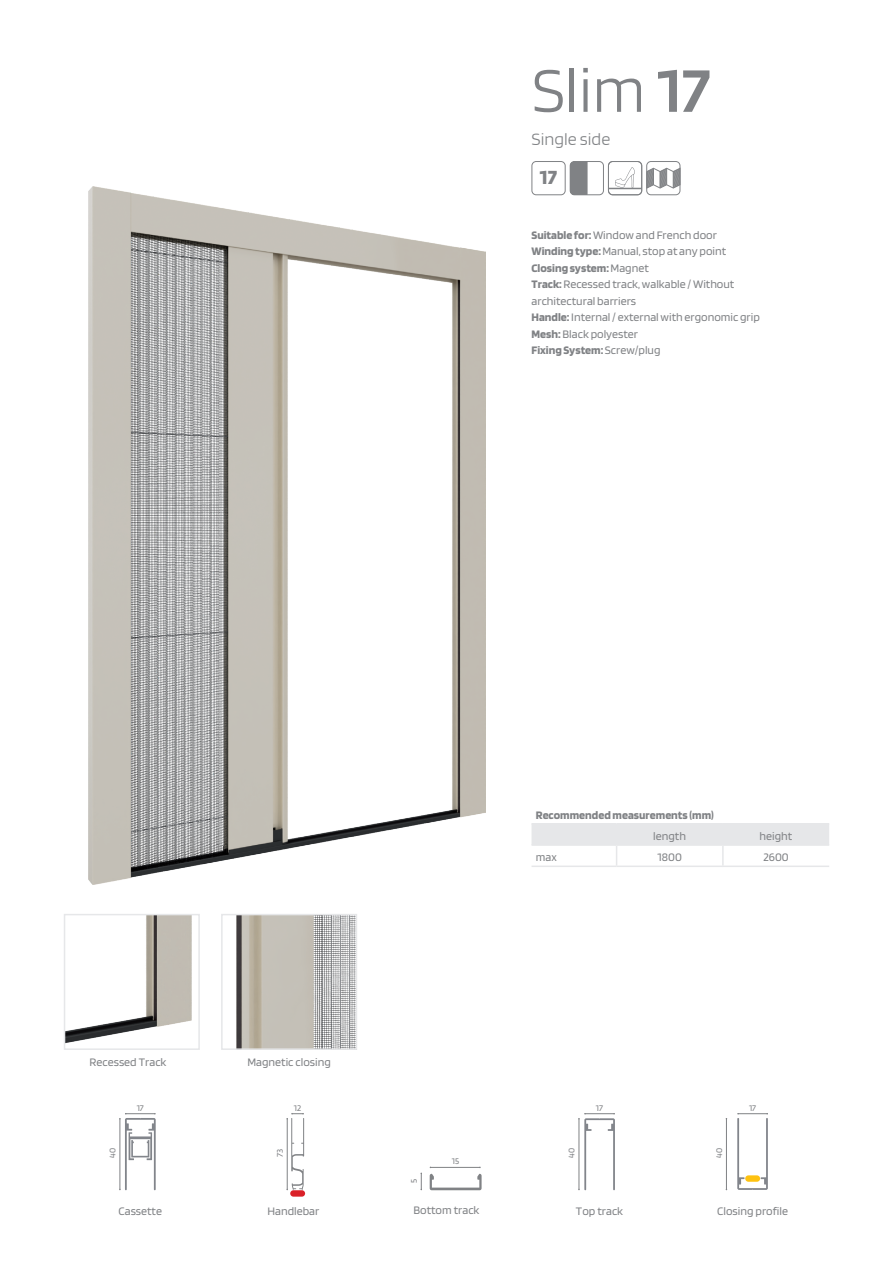
<style>
.page{position:relative;width:893px;height:1263px;background:#fff}
.page>*{position:absolute;margin:0;border:0;box-sizing:border-box;transform-origin:0 0}
.t1{font:300 66px "Blinker";color:#808285}
.t2{font:700 21px "Blinker";color:#808285}
.t3{font:300 18px "Blinker";color:#808285}
.t4{font:12px/16.5px "Blinker";color:#808285}
.t5{font:700 12px "Blinker";color:#808285}
.t6{font:9px "Blinker";color:#808285}
.s1{font-weight:600}
.s2{font-weight:700}
</style>
<div class="page">
<img style="left:88px;top:186px;width:398px;height:698px">
<div style="left:531px;top:161px;width:35px;height:34px;border:1px solid #808285;border-radius:4px"></div>
<hr style="left:570px;top:162px;width:1px;height:33px;background:#808285">
<hr style="left:571px;top:162px;width:1px;height:33px;background:#808285">
<hr style="left:572px;top:162px;width:1px;height:33px;background:#808285">
<hr style="left:573px;top:162px;width:1px;height:33px;background:#808285">
<hr style="left:574px;top:162px;width:1px;height:33px;background:#808285">
<hr style="left:575px;top:162px;width:1px;height:33px;background:#808285">
<hr style="left:576px;top:162px;width:1px;height:33px;background:#808285">
<hr style="left:577px;top:162px;width:1px;height:33px;background:#808285">
<hr style="left:578px;top:162px;width:1px;height:33px;background:#808285">
<hr style="left:579px;top:162px;width:1px;height:33px;background:#808285">
<hr style="left:580px;top:162px;width:1px;height:33px;background:#808285">
<hr style="left:581px;top:162px;width:1px;height:33px;background:#808285">
<hr style="left:582px;top:162px;width:1px;height:33px;background:#808285">
<hr style="left:583px;top:162px;width:1px;height:33px;background:#808285">
<hr style="left:584px;top:162px;width:1px;height:33px;background:#808285">
<hr style="left:585px;top:162px;width:1px;height:33px;background:#808285">
<hr style="left:586px;top:162px;width:2px;height:33px;background:#808285">
<div style="left:570px;top:161px;width:34px;height:34px;border:1px solid #808285;border-radius:4px"></div>
<div style="left:608px;top:161px;width:34px;height:34px;border:1px solid #808285;border-radius:4px"></div>
<svg style="left:615px;top:167px;width:22px;height:21px"></svg>
<hr style="left:608px;top:188px;width:34px;height:1px;background:#808285">
<div style="left:646px;top:161px;width:34px;height:34px;border:1px solid #808285;border-radius:4px"></div>
<svg style="left:646px;top:168px;width:34px;height:21px"></svg>
<img style="left:67px;top:917px;width:125px;height:126px">
<div style="left:64px;top:914px;width:136px;height:136px;border:2px solid #e6e7e9"></div>
<img style="left:236px;top:917px;width:118px;height:130px">
<div style="left:221px;top:914px;width:136px;height:136px;border:2px solid #e6e7e9"></div>
<hr style="left:531px;top:823px;width:86px;height:1px;background:#e6e7e9">
<hr style="left:617px;top:823px;width:106px;height:1px;background:#e6e7e9">
<hr style="left:723px;top:823px;width:106px;height:1px;background:#e6e7e9">
<svg style="left:531px;top:824px;width:298px;height:41px"></svg>
<hr style="left:531px;top:865px;width:86px;height:2px;background:#e6e7e9">
<hr style="left:617px;top:865px;width:106px;height:2px;background:#e6e7e9">
<hr style="left:723px;top:865px;width:106px;height:2px;background:#e6e7e9">
<svg style="left:421px;top:1172px;width:1px;height:18px"></svg>
<hr style="left:430px;top:1167px;width:50px;height:1px;background:#808285">
<svg style="left:430px;top:1174px;width:52px;height:16px"></svg>
<hr style="left:726px;top:1119px;width:1px;height:70px;background:#808285">
<svg style="left:119px;top:1113px;width:37px;height:77px"></svg>
<svg style="left:737px;top:1113px;width:31px;height:77px"></svg>
<svg style="left:578px;top:1113px;width:37px;height:77px"></svg>
<svg style="left:286px;top:1113px;width:18px;height:77px"></svg>
<div style="left:290px;top:1190px;width:15px;height:6px;background:#da2128;border-radius:3px"></div>
<div style="left:745px;top:1175px;width:15px;height:7px;background:#fec210;border-radius:3px"></div>
<p class="t1" style="left:531px;top:57px;width:181px">Slim <span class="s1">17</span></p>
<p class="t3" style="left:531px;top:130px;width:80px">Single side</p>
<p class="t2" style="left:540px;top:167px;width:19px">17</p>
<p class="t4" style="left:531px;top:227px;width:230px"><span class="s2">Suitable for:</span> Window and French door <span class="s2">Winding type:</span> Manual, stop at any point <span class="s2">Closing system:</span> Magnet<br><span class="s2">Track:</span> Recessed track, walkable / Without architectural barriers<br><span class="s2">Handle:</span> Internal / external with ergonomic grip <span class="s2">Mesh:</span> Black polyester<br><span class="s2">Fixing System:</span> Screw/plug</p>
<p class="t5" style="left:536px;top:809px;width:180px">Recommended measurements (mm)</p>
<p class="t4" style="left:653px;top:828px;width:34px">length</p>
<p class="t4" style="left:760px;top:828px;width:34px">height</p>
<p class="t4" style="left:90px;top:1054px;width:78px">Recessed Track</p>
<p class="t4" style="left:247px;top:1054px;width:85px">Magnetic closing</p>
<p class="t4" style="left:536px;top:849px;width:22px">max</p>
<p class="t4" style="left:658px;top:849px;width:26px">1800</p>
<p class="t4" style="left:763px;top:849px;width:27px">2600</p>
<p class="t6" style="left:137px;top:1103px;width:9px">17</p>
<p class="t6" style="left:596px;top:1103px;width:9px">17</p>
<p class="t6" style="left:749px;top:1103px;width:9px">17</p>
<p class="t6" style="left:275px;top:1157px;width:10px;rotate:-90deg">73</p>
<p class="t6" style="left:294px;top:1103px;width:9px">12</p>
<p class="t6" style="left:108px;top:1158px;width:11px;rotate:-90deg">40</p>
<p class="t6" style="left:567px;top:1158px;width:11px;rotate:-90deg">40</p>
<p class="t6" style="left:714px;top:1158px;width:11px;rotate:-90deg">40</p>
<p class="t6" style="left:452px;top:1157px;width:9px">15</p>
<p class="t4" style="left:119px;top:1202px;width:45px">Cassette</p>
<p class="t6" style="left:409px;top:1182px;width:6px;rotate:-90deg">5</p>
<p class="t4" style="left:267px;top:1202px;width:53px">Handlebar</p>
<p class="t4" style="left:413px;top:1202px;width:68px">Bottom track</p>
<p class="t4" style="left:576px;top:1202px;width:49px">Top track</p>
<p class="t4" style="left:717px;top:1202px;width:72px">Closing profile</p>
</div>
